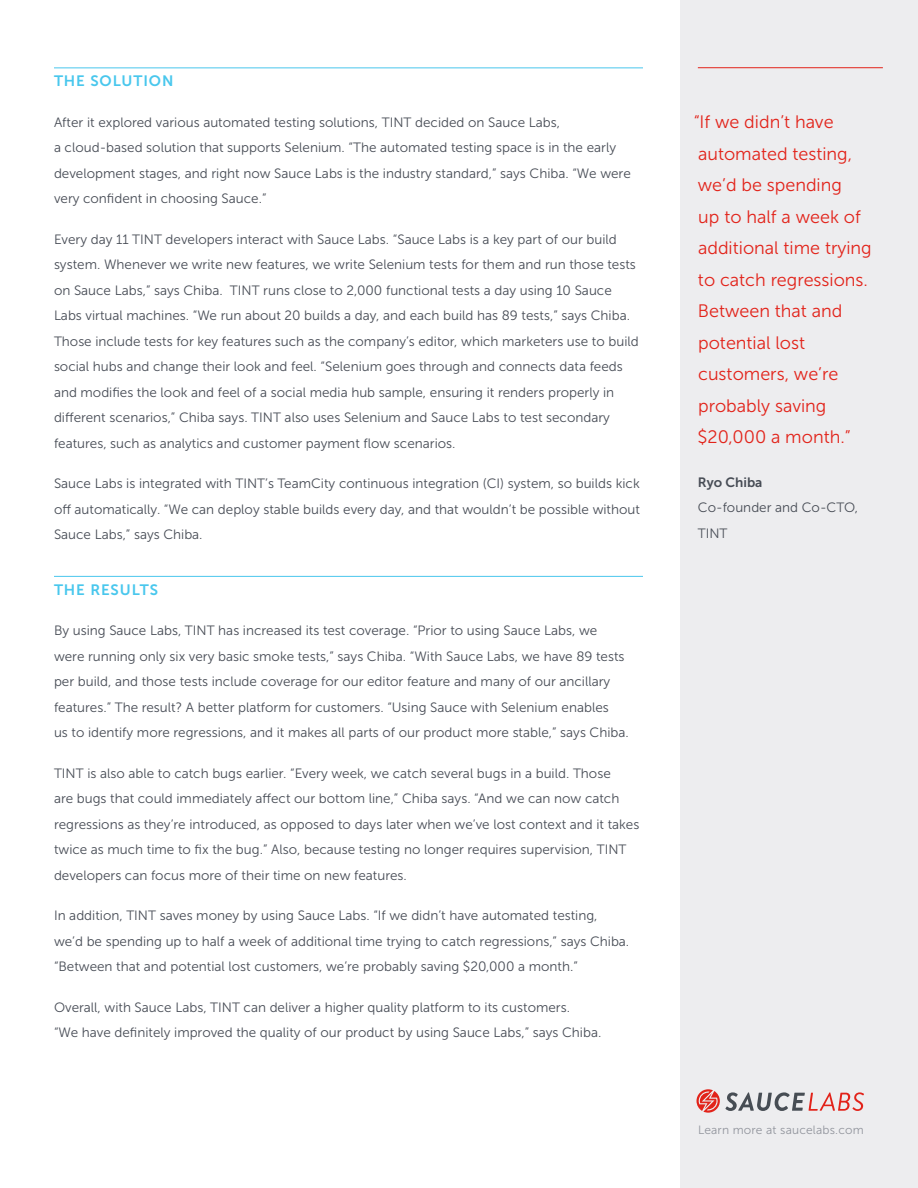
<style>
.page{position:relative;width:918px;height:1188px;background:#fff}
.page>*{position:absolute;margin:0;border:0;box-sizing:border-box;transform-origin:0 0}
.Quotes{font:18px/31.5px "Museo Sans 300";color:#e2231a}
.t1{font:15px "Museo Sans 700";letter-spacing:.06em;color:#49c7ed}
.body{font:13.5px/25.5px "Museo Sans 300";color:#474c55}
.t2{font:12px "Museo Sans 300";letter-spacing:.015em;color:#92959d}
.s1{font-family:"Museo Sans 700"}
</style>
<div class="page">
<div style="left:680px;top:0;width:238px;height:1188px;background:#ededef"></div>
<hr style="left:54px;top:68px;width:589px;height:1px;background:#49c7ed">
<hr style="left:54px;top:576px;width:589px;height:1px;background:#49c7ed">
<svg style="left:697px;top:1089px;width:167px;height:24px"></svg>
<hr style="left:698px;top:67px;width:185px;height:1px;background:#e2231a">
<p class="t1" style="left:54px;top:73px;width:121px">THE SOLUTION</p>
<p class="body" style="left:54px;top:109px;width:578px">After it explored various automated testing solutions, TINT decided on Sauce Labs,<br>a cloud-based solution that supports Selenium. “The automated testing space is in the early development stages, and right now Sauce Labs is the industry standard,” says Chiba. “We were very confident in choosing Sauce.”</p>
<p class="body" style="left:54px;top:226px;width:586px">Every day 11 TINT developers interact with Sauce Labs. “Sauce Labs is a key part of our build system. Whenever we write new features, we write Selenium tests for them and run those tests on Sauce Labs,” says Chiba. TINT runs close to 2,000 functional tests a day using 10 Sauce Labs virtual machines. “We run about 20 builds a day, and each build has 89 tests,” says Chiba.<br>Those include tests for key features such as the company’s editor, which marketers use to build social hubs and change their look and feel. “Selenium goes through and connects data feeds and modifies the look and feel of a social media hub sample, ensuring it renders properly in different scenarios,” Chiba says. TINT also uses Selenium and Sauce Labs to test secondary features, such as analytics and customer payment flow scenarios.</p>
<p class="body" style="left:54px;top:471px;width:588px;text-align:justify">Sauce Labs is integrated with TINT’s TeamCity continuous integration (CI) system, so builds kick off automatically. “We can deploy stable builds every day, and that wouldn’t be possible without Sauce Labs,” says Chiba.</p>
<p class="t1" style="left:54px;top:581px;width:106px">THE RESULTS</p>
<p class="body" style="left:54px;top:618px;width:576px">By using Sauce Labs, TINT has increased its test coverage. “Prior to using Sauce Labs, we were running only six very basic smoke tests,” says Chiba. “With Sauce Labs, we have 89 tests per build, and those tests include coverage for our editor feature and many of our ancillary features.” The result? A better platform for customers. “Using Sauce with Selenium enables<br>us to identify more regressions, and it makes all parts of our product more stable,” says Chiba.</p>
<p class="body" style="left:54px;top:760px;width:587px">TINT is also able to catch bugs earlier. “Every week, we catch several bugs in a build. Those<br>are bugs that could immediately affect our bottom line,” Chiba says. “And we can now catch regressions as they’re introduced, as opposed to days later when we’ve lost context and it takes twice as much time to fix the bug.” Also, because testing no longer requires supervision, TINT developers can focus more of their time on new features.</p>
<p class="body" style="left:54px;top:903px;width:577px">In addition, TINT saves money by using Sauce Labs. “If we didn’t have automated testing, we’d be spending up to half a week of additional time trying to catch regressions,” says Chiba. “Between that and potential lost customers, we’re probably saving $20,000 a month.”</p>
<p class="body" style="left:54px;top:994px;width:549px">Overall, with Sauce Labs, TINT can deliver a higher quality platform to its customers.<br>“We have definitely improved the quality of our product by using Sauce Labs,” says Chiba.</p>
<p class="Quotes" style="left:694px;top:106px;width:180px">“If we didn’t have automated testing, we’d be spending<br>up to half a week of additional time trying to catch regressions.<br>Between that and potential lost customers, we’re probably saving $20,000 a month.”</p>
<p class="body" style="left:698px;top:469px;width:162px"><span class="s1">Ryo Chiba<br></span>Co-founder and Co-CTO,<br>TINT</p>
<p class="t2" style="left:698px;top:1123px;width:167px">Learn more at saucelabs.com</p>
</div>
